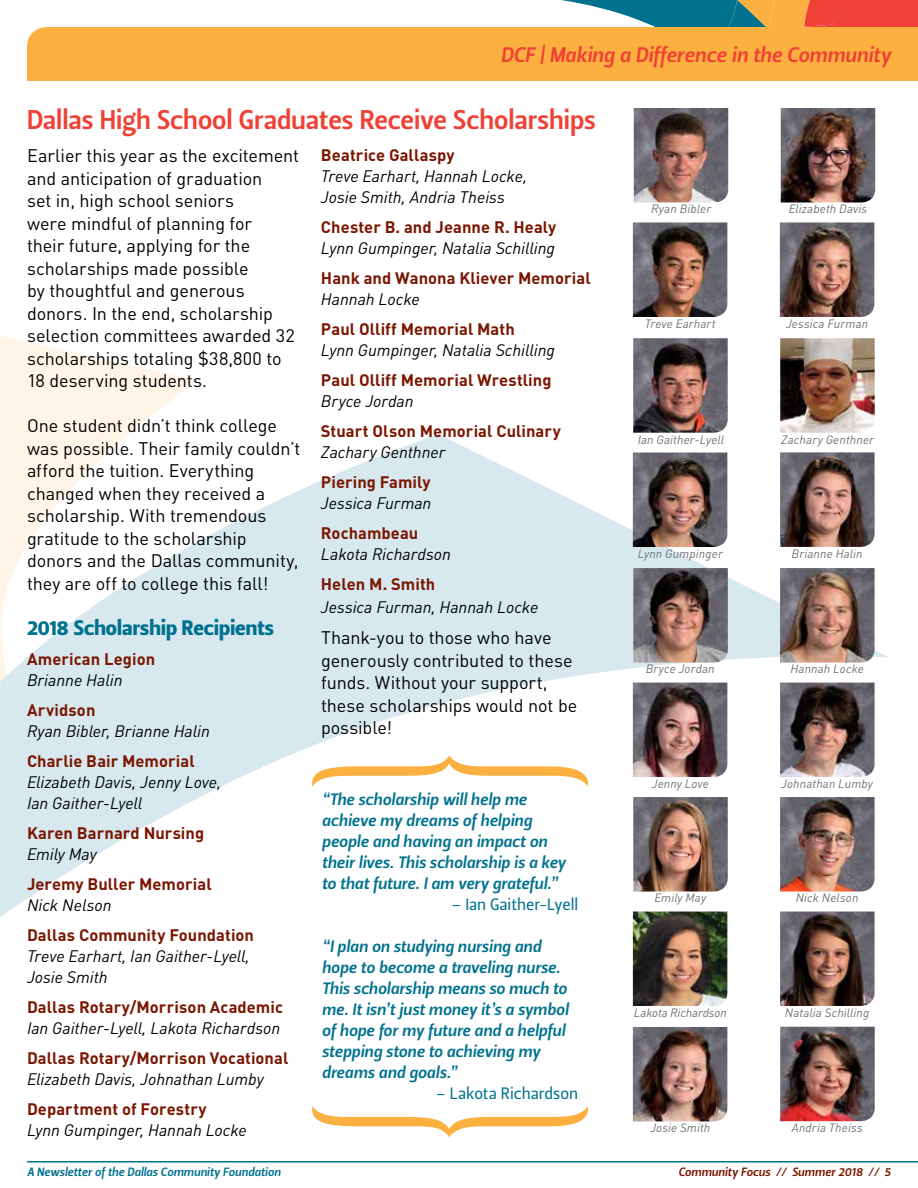
<style>
.page{position:relative;width:918px;height:1188px;background:#fff}
.page>*{position:absolute;margin:0;border:0;box-sizing:border-box;transform-origin:0 0}
.t1{font:27px "Leitura Sans Grot 3";letter-spacing:-.005em;color:#ef4136}
.t2{font:21px "Leitura Sans Italic 3";color:#ef4136}
.t3{font:21px "Leitura Sans Grot 4";letter-spacing:.005em;color:#00728f}
.t4{font:18px/22.5px "DINOT";letter-spacing:-.005em;color:#000}
.t5{font:italic 16.5px/21px "DINOT";color:#000}
.t6{font:700 16.5px "DINOT";letter-spacing:.005em;color:#7a1600}
.t7{font:16.5px/21px "Leitura Sans Italic 3";letter-spacing:.005em;color:#00728f}
.t8{font:16.5px "Leitura Sans Grot 2";letter-spacing:-.005em;color:#00728f}
.t9{font:italic 12px "DINOT";letter-spacing:.015em;color:#6d6e71}
.t10{font:12px "Leitura Sans Italic 3";color:#00728f}
.t11{font:12px "Leitura Sans Italic 3";color:#7a1600}
.t12{font:italic 12px "DINOT";letter-spacing:-.01em;color:#6d6e71}
</style>
<div class="page">
<svg style="left:0;top:336px;width:198px;height:98px;fill:#fff4e6"></svg>
<svg style="left:0;top:434px;width:889px;height:507px"></svg>
<div style="left:0;top:676px;width:45px;height:105px;background:#d7e8ee"></div>
<svg style="left:561px;top:0;width:357px;height:27px;background:#988278"></svg>
<div style="left:27px;top:27px;width:891px;height:54px;background:#fbb040"></div>
<hr style="left:27px;top:1161px;width:891px;height:1px;background:#00728f">
<svg style="left:312px;top:1106px;width:276px;height:31px"></svg>
<svg style="left:310px;top:755px;width:278px;height:32px"></svg>
<img style="left:634px;top:108px;width:94px;height:94px">
<img style="left:633px;top:338px;width:95px;height:95px">
<img style="left:780px;top:452px;width:95px;height:95px">
<img style="left:780px;top:568px;width:95px;height:95px">
<img style="left:780px;top:683px;width:95px;height:94px">
<img style="left:780px;top:797px;width:95px;height:95px">
<img style="left:780px;top:912px;width:95px;height:94px">
<img style="left:780px;top:1027px;width:95px;height:94px">
<img style="left:633px;top:222px;width:94px;height:95px">
<img style="left:781px;top:108px;width:94px;height:94px">
<img style="left:780px;top:338px;width:95px;height:95px">
<img style="left:633px;top:568px;width:95px;height:95px">
<img style="left:633px;top:683px;width:94px;height:94px">
<img style="left:633px;top:797px;width:95px;height:95px">
<img style="left:633px;top:912px;width:94px;height:94px">
<img style="left:633px;top:1027px;width:94px;height:94px">
<img style="left:780px;top:222px;width:94px;height:95px">
<img style="left:633px;top:453px;width:94px;height:94px">
<p class="t2" style="left:501px;top:41px;width:392px">DCF | Making a Difference in the Community</p>
<h1 class="t1" style="left:27px;top:101px;width:570px">Dallas High School Graduates Receive Scholarships</h1>
<p class="t4" style="left:27px;top:144px;width:274px">Earlier this year as the excitement and anticipation of graduation<br>set in, high school seniors<br>were mindful of planning for<br>their future, applying for the scholarships made possible<br>by thoughtful and generous donors. In the end, scholarship selection committees awarded 32 scholarships totaling $38,800 to<br>18 deserving students.</p>
<p class="t4" style="left:27px;top:414px;width:275px">One student didn’t think college was possible. Their family couldn’t afford the tuition. Everything changed when they received a scholarship. With tremendous gratitude to the scholarship donors and the Dallas community, they are off to college this fall!</p>
<p class="t3" style="left:27px;top:613px;width:248px">2018 Scholarship Recipients</p>
<p class="t6" style="left:27px;top:648px;width:130px">American Legion</p>
<p class="t5" style="left:27px;top:669px;width:97px">Brianne Halin</p>
<p class="t6" style="left:27px;top:699px;width:70px">Arvidson</p>
<p class="t5" style="left:27px;top:720px;width:185px">Ryan Bibler, Brianne Halin</p>
<p class="t6" style="left:27px;top:750px;width:169px">Charlie Bair Memorial</p>
<p class="t5" style="left:27px;top:771px;width:196px">Elizabeth Davis, Jenny Love,<br>Ian Gaither-Lyell</p>
<p class="t6" style="left:27px;top:822px;width:179px">Karen Barnard Nursing</p>
<p class="t5" style="left:27px;top:843px;width:71px">Emily May</p>
<p class="t6" style="left:27px;top:873px;width:186px">Jeremy Buller Memorial</p>
<p class="t5" style="left:27px;top:894px;width:86px">Nick Nelson</p>
<p class="t6" style="left:27px;top:924px;width:229px">Dallas Community Foundation</p>
<p class="t5" style="left:27px;top:945px;width:224px">Treve Earhart, Ian Gaither-Lyell,<br>Josie Smith</p>
<p class="t6" style="left:27px;top:996px;width:257px">Dallas Rotary/Morrison Academic</p>
<p class="t5" style="left:27px;top:1017px;width:255px">Ian Gaither-Lyell, Lakota Richardson</p>
<p class="t6" style="left:27px;top:1047px;width:263px">Dallas Rotary/Morrison Vocational</p>
<p class="t5" style="left:27px;top:1068px;width:238px">Elizabeth Davis, Johnathan Lumby</p>
<p class="t6" style="left:27px;top:1098px;width:181px">Department of Forestry</p>
<p class="t5" style="left:27px;top:1119px;width:221px">Lynn Gumpinger, Hannah Locke</p>
<p class="t6" style="left:321px;top:144px;width:135px">Beatrice Gallaspy</p>
<p class="t5" style="left:321px;top:165px;width:208px">Treve Earhart, Hannah Locke,<br>Josie Smith, Andria Theiss</p>
<p class="t6" style="left:321px;top:216px;width:237px">Chester B. and Jeanne R. Healy</p>
<p class="t5" style="left:321px;top:237px;width:236px">Lynn Gumpinger, Natalia Schilling</p>
<p class="t6" style="left:321px;top:267px;width:271px">Hank and Wanona Kliever Memorial</p>
<p class="t5" style="left:321px;top:288px;width:100px">Hannah Locke</p>
<p class="t6" style="left:321px;top:318px;width:195px">Paul Olliff Memorial Math</p>
<p class="t5" style="left:321px;top:339px;width:236px">Lynn Gumpinger, Natalia Schilling</p>
<p class="t6" style="left:321px;top:369px;width:232px">Paul Olliff Memorial Wrestling</p>
<p class="t5" style="left:321px;top:390px;width:94px">Bryce Jordan</p>
<p class="t6" style="left:321px;top:420px;width:241px">Stuart Olson Memorial Culinary</p>
<p class="t5" style="left:321px;top:441px;width:126px">Zachary Genthner</p>
<p class="t6" style="left:321px;top:471px;width:111px">Piering Family</p>
<p class="t5" style="left:321px;top:492px;width:112px">Jessica Furman</p>
<p class="t6" style="left:321px;top:522px;width:99px">Rochambeau</p>
<p class="t5" style="left:321px;top:543px;width:131px">Lakota Richardson</p>
<p class="t6" style="left:321px;top:573px;width:116px">Helen M. Smith</p>
<p class="t5" style="left:321px;top:596px;width:219px">Jessica Furman, Hannah Locke</p>
<p class="t4" style="left:321px;top:626px;width:258px">Thank-you to those who have generously contributed to these funds. Without your support, these scholarships would not be possible!</p>
<p class="t7" style="left:322px;top:789px;width:246px">“The scholarship will help me achieve my dreams of helping people and having an impact on their lives. This scholarship is a key to that future. I am very grateful.”</p>
<p class="t8" style="left:451px;top:893px;width:128px">– Ian Gaither-Lyell</p>
<p class="t7" style="left:322px;top:936px;width:248px">“I plan on studying nursing and hope to become a traveling nurse.<br>This scholarship means so much to me. It isn’t just money it’s a symbol of hope for my future and a helpful stepping stone to achieving my dreams and goals.”</p>
<p class="t8" style="left:436px;top:1082px;width:144px">– Lakota Richardson</p>
<p class="t9" style="left:651px;top:201px;width:62px">Ryan Bibler</p>
<p class="t9" style="left:789px;top:201px;width:80px">Elizabeth Davis</p>
<p class="t9" style="left:645px;top:316px;width:73px">Treve Earhart</p>
<p class="t9" style="left:786px;top:315px;width:84px">Jessica Furman</p>
<p class="t9" style="left:638px;top:431px;width:88px">Ian Gaither-Lyell</p>
<p class="t9" style="left:781px;top:431px;width:94px">Zachary Genthner</p>
<p class="t9" style="left:638px;top:545px;width:87px">Lynn Gumpinger</p>
<p class="t9" style="left:792px;top:545px;width:73px">Brianne Halin</p>
<p class="t9" style="left:646px;top:661px;width:70px">Bryce Jordan</p>
<p class="t9" style="left:790px;top:660px;width:75px">Hannah Locke</p>
<p class="t9" style="left:652px;top:775px;width:59px">Jenny Love</p>
<p class="t9" style="left:781px;top:775px;width:93px">Johnathan Lumby</p>
<p class="t9" style="left:654px;top:890px;width:53px">Emily May</p>
<p class="t9" style="left:796px;top:890px;width:64px">Nick Nelson</p>
<p class="t12" style="left:634px;top:1004px;width:94px">Lakota Richardson</p>
<p class="t9" style="left:785px;top:1004px;width:86px">Natalia Schilling</p>
<p class="t9" style="left:650px;top:1120px;width:61px">Josie Smith</p>
<p class="t9" style="left:792px;top:1120px;width:72px">Andria Theiss</p>
<p class="t10" style="left:27px;top:1163px;width:255px">A Newsletter of the Dallas Community Foundation</p>
<p class="t11" style="left:678px;top:1163px;width:214px">Community Focus // Summer 2018 // 5</p>
</div>
